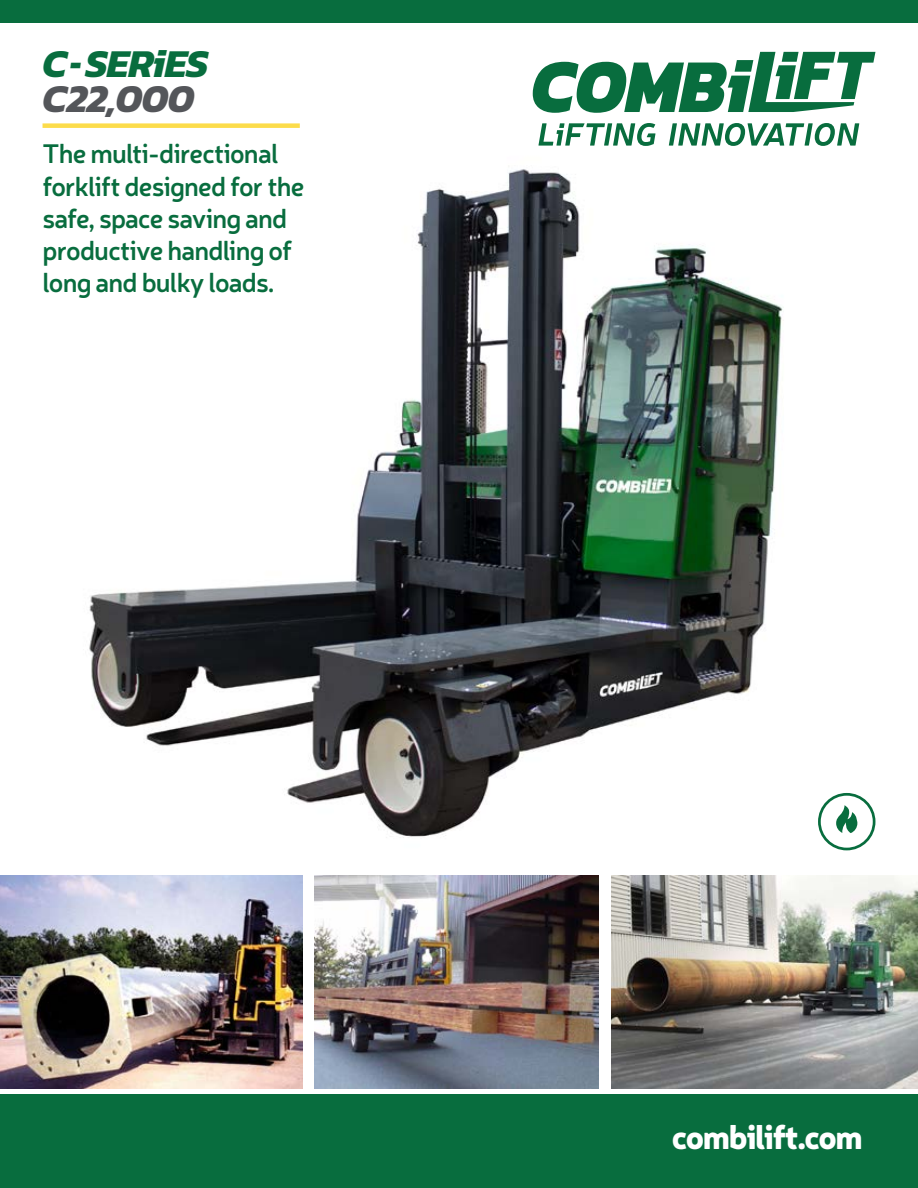
<style>
.page{position:relative;width:918px;height:1188px;background:#fff}
.page>*{position:absolute;margin:0;border:0;box-sizing:border-box;transform-origin:0 0}
.t1{font:italic 700 40.05px "Kanit";letter-spacing:-.02em;color:#086d3e}
.t2{font:italic 700 40.05px "Kanit";letter-spacing:-.02em;color:#54565a}
.t3{font:900 33px "Neris";letter-spacing:-.04em;color:#fff}
.t4{font:600 26.7px/32.1px "Neris";letter-spacing:-.03em;color:#086d3e}
</style>
<div class="page">
<img style="left:89px;top:144px;width:694px;height:760px">
<div style="left:0;top:1094px;width:918px;height:94px;background:#086d3e"></div>
<div style="left:0;top:0;width:918px;height:23px;background:#086d3e"></div>
<svg style="left:533px;top:52px;width:342px;height:61px"></svg>
<svg style="left:538px;top:123px;width:118px;height:23px"></svg>
<svg style="left:669px;top:123px;width:190px;height:23px"></svg>
<div style="left:43px;top:123px;width:257px;height:5px;background:#fcdc4b"></div>
<svg style="left:818px;top:793px;width:57px;height:57px"></svg>
<img style="left:0;top:875px;width:302px;height:214px">
<img style="left:611px;top:875px;width:307px;height:214px">
<img style="left:315px;top:876px;width:283px;height:212px">
<h1 class="t1" style="left:43px;top:32px;width:168px">C- SERiES</h1>
<h1 class="t2" style="left:43px;top:68px;width:153px">C22,000</h1>
<p class="t4" style="left:43px;top:137px;width:263px">The multi-directional forklift designed for the safe, space saving and productive handling of long and bulky loads.</p>
<p class="t3" style="left:672px;top:1113px;width:193px">combilift.com</p>
</div>
